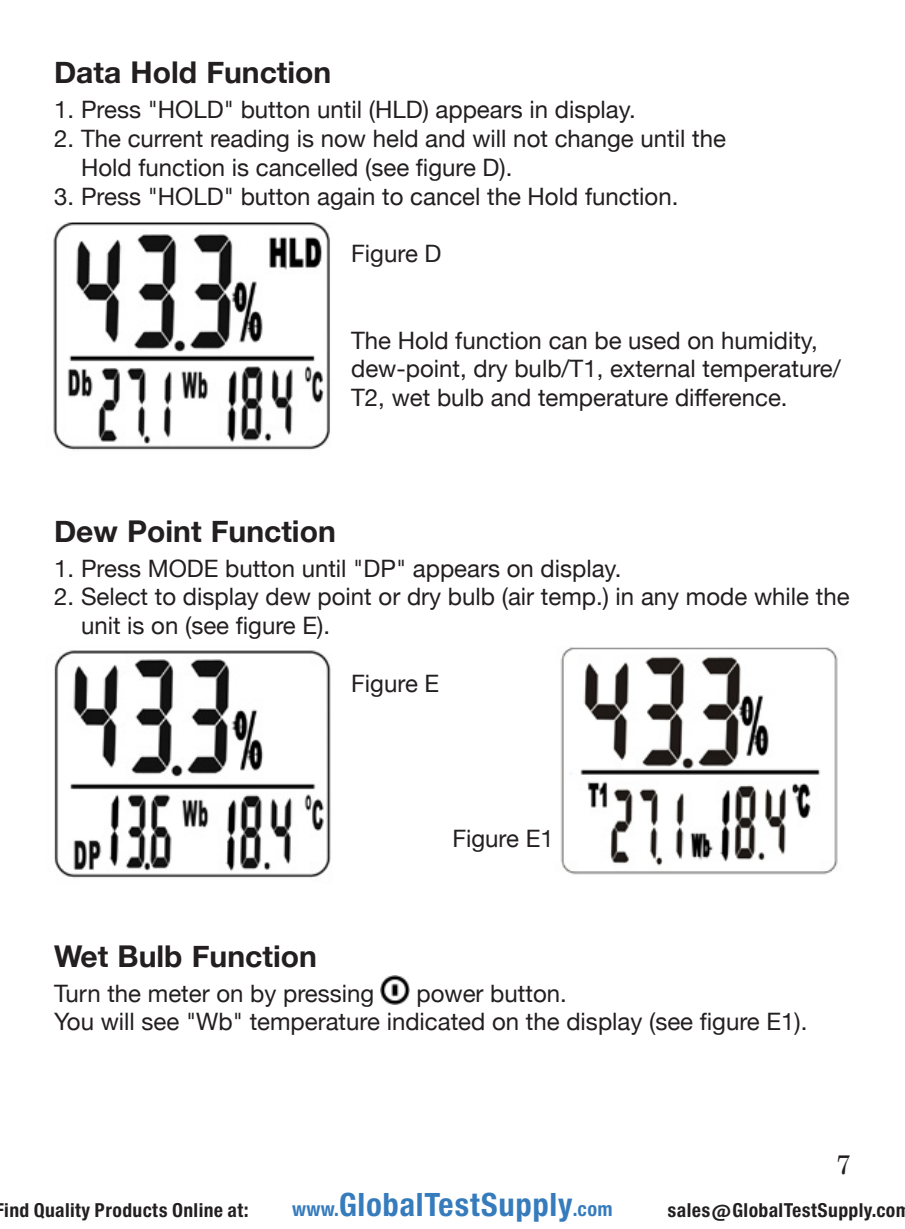
<style>
.page{position:relative;width:905px;height:1229px;background:#fff}
.page>*{position:absolute;margin:0;border:0;box-sizing:border-box;transform-origin:0 0}
.t1{font:30.6px "Europa Gro Nr 2 SBOP Bol Con";letter-spacing:.02em;color:#367bbc}
.t2{font:700 30px "Helvetica Neue";color:#231f20}
.t3{font:27px "Century";color:#231f20}
.t4{font:24px/28.8px "Helvetica Neue";color:#231f20}
.t5{font:18.3px "Europa Gro Nr 2 SBOP Bol Con";letter-spacing:.02em;color:#231f20}
.s1{font-size:18.9px}
</style>
<div class="page">
<img style="left:381px;top:976px;width:29px;height:28px">
<img style="left:53px;top:222px;width:277px;height:228px">
<img style="left:54px;top:650px;width:277px;height:228px">
<img style="left:560px;top:647px;width:278px;height:228px">
<p class="t2" style="left:54px;top:49px;width:279px">Data Hold Function</p>
<p class="t4" style="left:54px;top:96px;width:583px">1. Press "HOLD" button until (HLD) appears in display.</p>
<p class="t4" style="left:81px;top:125px;width:646px;text-indent:-27px">2. The current reading is now held and will not change until the<br>Hold function is cancelled (see figure D).</p>
<p class="t4" style="left:54px;top:183px;width:626px">3. Press "HOLD" button again to cancel the Hold function.</p>
<p class="t4" style="left:351px;top:240px;width:92px">Figure D</p>
<p class="t4" style="left:351px;top:327px;width:491px">The Hold function can be used on humidity, dew-point, dry bulb/T1, external temperature/<br>T2, wet bulb and temperature difference.</p>
<p class="t2" style="left:54px;top:507px;width:283px">Dew Point Function</p>
<p class="t4" style="left:54px;top:555px;width:569px">1. Press MODE button until "DP" appears on display.</p>
<p class="t4" style="left:81px;top:584px;width:770px;text-indent:-27px">2. Select to display dew point or dry bulb (air temp.) in any mode while the unit is on (see figure E).</p>
<p class="t4" style="left:351px;top:670px;width:90px">Figure E</p>
<p class="t4" style="left:452px;top:825px;width:103px">Figure E1</p>
<p class="t2" style="left:54px;top:932px;width:264px">Wet Bulb Function</p>
<p class="t4" style="left:54px;top:980px;width:322px">Turn the meter on by pressing</p>
<p class="t4" style="left:54px;top:980px;width:755px;text-indent:362px">power button.<br>You will see "Wb" temperature indicated on the display (see figure E1).</p>
<p class="t3" style="left:835px;top:1141px;width:17px">7</p>
<p class="t5" style="left:4px;top:1198px;width:245px">ind Quality Products Online at:</p>
<p class="t1" style="left:292px;top:1186px;width:322px"><span class="s1">www.</span>GlobalTestSupply<span class="s1">.com</span></p>
<p class="t5" style="left:667px;top:1198px;width:244px">sales@GlobalTestSupply.com</p>
</div>
